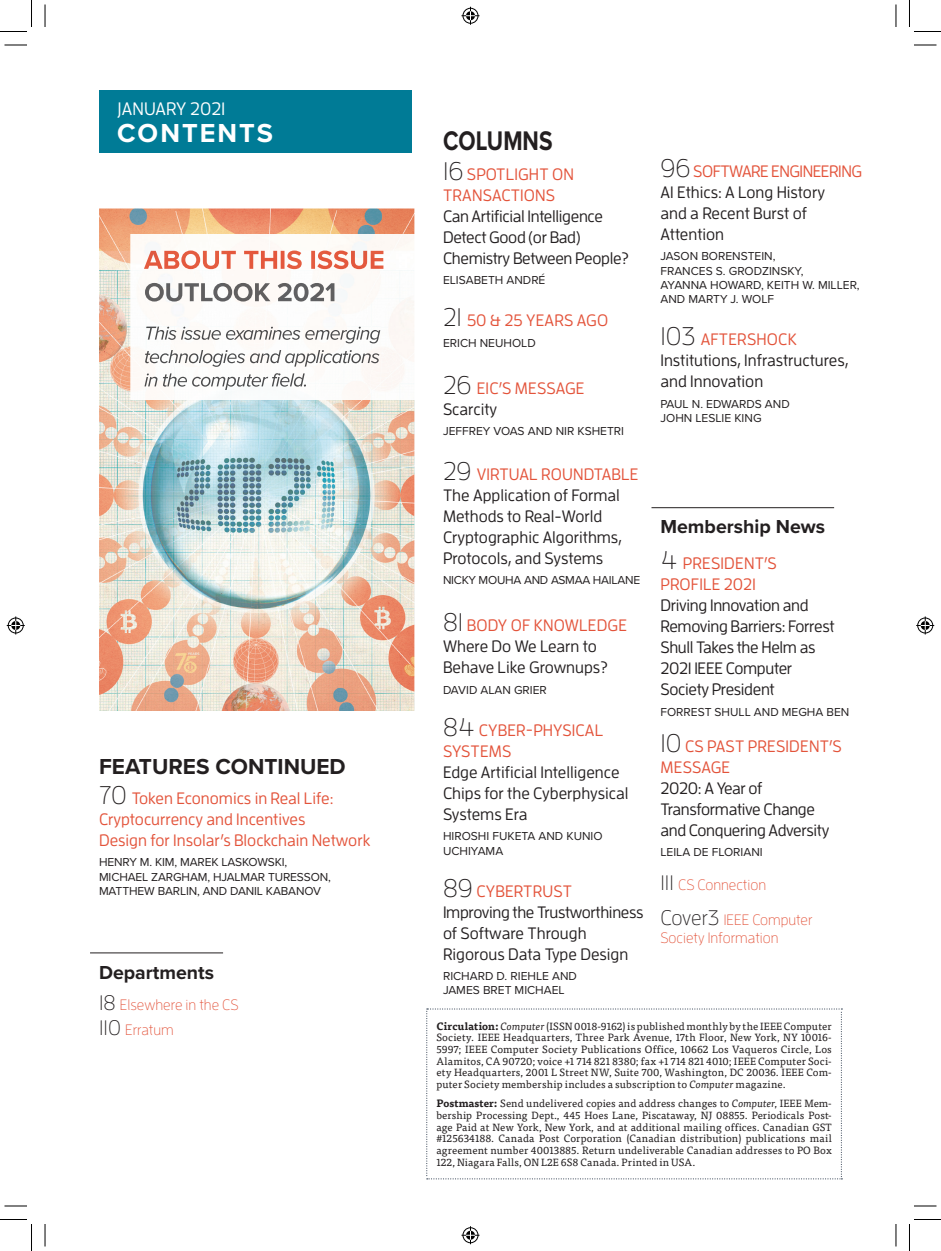
<style>
.page{position:relative;width:941px;height:1251px;background:#fff}
.page>*{position:absolute;margin:0;border:0;box-sizing:border-box;transform-origin:0 0}
.t1{font:700 27.9px "Proxima Nova";color:#231f20;scale:.81 1}
.t2{font:700 27px "Proxima Nova";letter-spacing:.075em;color:#fff}
.t3{font:700 22.5px "Proxima Nova";color:#231f20}
.t4{font:700 19.5px "Proxima Nova";color:#231f20}
.t5{font:500 18px "Enzo OT";color:#fff}
.t6{font:500 16.5px/21px "Enzo OT";letter-spacing:-.01em;color:#231f20}
.t7{font:500 16.5px/21px "Enzo OT";color:#e3533a}
.t8{font:300 15px/25.2px "Enzo OT";color:#e3533a}
.t9{font:12px/14.4px "Proxima Nova";color:#231f20}
.t10{font:12px "Proxima Nova";letter-spacing:-.02em;color:#231f20}
.t11{font:10.5px/11.7px "Tisa Pro";letter-spacing:.015em;color:#231f20;text-align:justify}
.s1{font-weight:300;font-size:25.5px;color:#231f20}
.s2{font-size:21px;color:#231f20}
.s3{color:#231f20}
.s4{font-weight:300;font-size:25.5px}
.s5{color:#e3533a}
.s6{font-weight:700}
.s7{font-style:italic}
</style>
<div class="page">
<img style="left:99px;top:208px;width:315px;height:503px">
<div style="left:99px;top:90px;width:312px;height:63px;background:#007b96"></div>
<img style="left:130px;top:234px;width:284px;height:166px">
<img style="left:144px;top:251px;width:239px;height:18px">
<img style="left:145px;top:283px;width:189px;height:19px">
<img style="left:146px;top:327px;width:235px;height:16px">
<img style="left:145px;top:350px;width:235px;height:17px">
<img style="left:144px;top:373px;width:162px;height:17px">
<svg style="left:426px;top:1008px;width:416px;height:171px"></svg>
<hr style="left:90px;top:953px;width:133px;height:1px;background:#231f20">
<hr style="left:651px;top:507px;width:183px;height:1px;background:#231f20">
<svg style="left:4px;top:45px;width:23px;height:1px"></svg>
<svg style="left:914px;top:45px;width:22px;height:1px"></svg>
<svg style="left:4px;top:1206px;width:23px;height:1px"></svg>
<svg style="left:914px;top:1206px;width:22px;height:1px"></svg>
<svg style="left:45px;top:4px;width:1px;height:23px"></svg>
<svg style="left:45px;top:1224px;width:1px;height:22px"></svg>
<svg style="left:895px;top:4px;width:1px;height:23px"></svg>
<svg style="left:895px;top:1224px;width:1px;height:22px"></svg>
<svg style="left:0;top:0;width:32px;height:32px"></svg>
<svg style="left:0;top:1219px;width:32px;height:32px"></svg>
<svg style="left:909px;top:0;width:31px;height:32px"></svg>
<svg style="left:909px;top:1219px;width:31px;height:32px"></svg>
<svg style="left:461px;top:7px;width:18px;height:18px"></svg>
<svg style="left:461px;top:1226px;width:18px;height:18px"></svg>
<svg style="left:7px;top:616px;width:18px;height:18px"></svg>
<svg style="left:916px;top:616px;width:18px;height:18px"></svg>
<h3 class="t5" style="left:117px;top:99px;width:110px">JANUARY 2021</h3>
<h2 class="t2" style="left:117px;top:113px;width:157px">CONTENTS</h2>
<h3 class="t3" style="left:99px;top:749px;width:248px">FEATURES CONTINUED</h3>
<h3 class="t7" style="left:99px;top:787px;width:273px"><span class="s1">70</span> Token Economics in Real Life:<br>Cryptocurrency and Incentives<br>Design for Insolar’s Blockchain Network</h3>
<p class="t9" style="left:99px;top:854px;width:233px">HENRY M. KIM, MAREK LASKOWSKI,<br>MICHAEL ZARGHAM, HJALMAR TURESSON,<br>MATTHEW BARLIN, AND DANIL KABANOV</p>
<h3 class="t4" style="left:99px;top:958px;width:116px">Departments</h3>
<h3 class="t8" style="left:99px;top:992px;width:141px"><span class="s2">18</span> Elsewhere in the CS<br><span class="s2">110</span> Erratum</h3>
<h1 class="t1" style="left:443px;top:120px;width:137px">COLUMNS</h1>
<h3 class="t7" style="left:443px;top:163px;width:132px"><span class="s1">16</span> SPOTLIGHT ON<br>TRANSACTIONS</h3>
<h3 class="t6" style="left:443px;top:205px;width:187px">Can Artificial Intelligence<br>Detect Good (or Bad)<br>Chemistry Between People?</h3>
<p class="t9" style="left:443px;top:272px;width:104px">ELISABETH ANDRÉ</p>
<h3 class="t7" style="left:443px;top:310px;width:167px"><span class="s1">21</span> 50 &amp; 25 YEARS AGO</h3>
<p class="t9" style="left:443px;top:335px;width:94px">ERICH NEUHOLD</p>
<h3 class="t7" style="left:443px;top:377px;width:143px"><span class="s1">26</span> EIC’S MESSAGE<br><span class="s3">Scarcity</span></h3>
<p class="t9" style="left:443px;top:423px;width:182px">JEFFREY VOAS AND NIR KSHETRI</p>
<h3 class="t6" style="left:443px;top:463px;width:197px"><span class="s4">29</span> <span class="s5">VIRTUAL ROUNDTABLE<br></span>The Application of Formal<br>Methods to Real-World<br>Cryptographic Algorithms,<br>Protocols, and Systems</h3>
<p class="t10" style="left:443px;top:571px;width:199px">NICKY MOUHA AND ASMAA HAILANE</p>
<h3 class="t6" style="left:443px;top:615px;width:186px"><span class="s4">81</span> <span class="s5">BODY OF KNOWLEDGE<br></span>Where Do We Learn to<br>Behave Like Grownups?</h3>
<p class="t9" style="left:443px;top:682px;width:105px">DAVID ALAN GRIER</p>
<h3 class="t7" style="left:443px;top:719px;width:162px"><span class="s1">84</span> CYBER-PHYSICAL<br>SYSTEMS</h3>
<h3 class="t6" style="left:443px;top:761px;width:187px">Edge Artificial Intelligence<br>Chips for the Cyberphysical<br>Systems Era</h3>
<p class="t9" style="left:443px;top:829px;width:161px">HIROSHI FUKETA AND KUNIO<br>UCHIYAMA</p>
<h3 class="t6" style="left:443px;top:880px;width:202px"><span class="s4">89</span> <span class="s5">CYBERTRUST<br></span>Improving the Trustworthiness of Software Through<br>Rigorous Data Type Design</h3>
<p class="t9" style="left:443px;top:968px;width:135px">RICHARD D. RIEHLE AND<br>JAMES BRET MICHAEL</p>
<h3 class="t6" style="left:660px;top:160px;width:203px"><span class="s4">96</span> <span class="s5">SOFTWARE ENGINEERING<br></span>AI Ethics: A Long History<br>and a Recent Burst of<br>Attention</h3>
<p class="t9" style="left:660px;top:248px;width:201px">JASON BORENSTEIN,<br>FRANCES S. GRODZINSKY,<br>AYANNA HOWARD, KEITH W. MILLER,<br>AND MARTY J. WOLF</p>
<h3 class="t6" style="left:660px;top:329px;width:189px"><span class="s4">103</span> <span class="s5">AFTERSHOCK<br></span>Institutions, Infrastructures, and Innovation</h3>
<p class="t9" style="left:660px;top:396px;width:131px">PAUL N. EDWARDS AND<br>JOHN LESLIE KING</p>
<h3 class="t4" style="left:660px;top:512px;width:166px">Membership News</h3>
<h3 class="t7" style="left:660px;top:553px;width:118px"><span class="s1">4</span> PRESIDENT’S<br>PROFILE 2021</h3>
<h3 class="t6" style="left:660px;top:595px;width:175px">Driving Innovation and<br>Removing Barriers: Forrest<br>Shull Takes the Helm as<br>2021 IEEE Computer<br>Society President</h3>
<p class="t9" style="left:660px;top:704px;width:190px">FORREST SHULL AND MEGHA BEN</p>
<h3 class="t7" style="left:660px;top:735px;width:183px"><span class="s1">10</span> CS PAST PRESIDENT’S<br>MESSAGE</h3>
<h3 class="t6" style="left:660px;top:777px;width:170px">2020: A Year of<br>Transformative Change and Conquering Adversity</h3>
<p class="t9" style="left:660px;top:844px;width:104px">LEILA DE FLORIANI</p>
<h3 class="t8" style="left:660px;top:872px;width:107px"><span class="s2">111</span> CS Connection</h3>
<h3 class="t8" style="left:660px;top:910px;width:154px;line-height:18px"><span class="s2">Cover3</span> IEEE Computer<br>Society Information</h3>
<p class="t11" style="left:436px;top:1020px;width:397px"><span class="s6">Circulation:</span> <span class="s7">Computer</span> (ISSN 0018-9162) is published monthly by the IEEE Computer Society. IEEE Headquarters, Three Park Avenue, 17th Floor, New York, NY 10016- 5997; IEEE Computer Society Publications Office, 10662 Los Vaqueros Circle, Los Alamitos, CA 90720; voice +1 714 821 8380; fax +1 714 821 4010; IEEE Computer Soci&shy;ety Headquarters, 2001 L Street NW, Suite 700, Washington, DC 20036. IEEE Com&shy;puter Society membership includes a subscription to <span class="s7">Computer</span> magazine.</p>
<p class="t11" style="left:436px;top:1097px;width:397px"><span class="s6">Postmaster:</span> Send undelivered copies and address changes to <span class="s7">Computer</span>, IEEE Mem&shy;bership Processing Dept., 445 Hoes Lane, Piscataway, NJ 08855. Periodicals Post&shy;age Paid at New York, New York, and at additional mailing offices. Canadian GST #125634188. Canada Post Corporation (Canadian distribution) publications mail agreement number 40013885. Return undeliverable Canadian addresses to PO Box 122, Niagara Falls, ON L2E 6S8 Canada. Printed in USA.</p>
</div>
